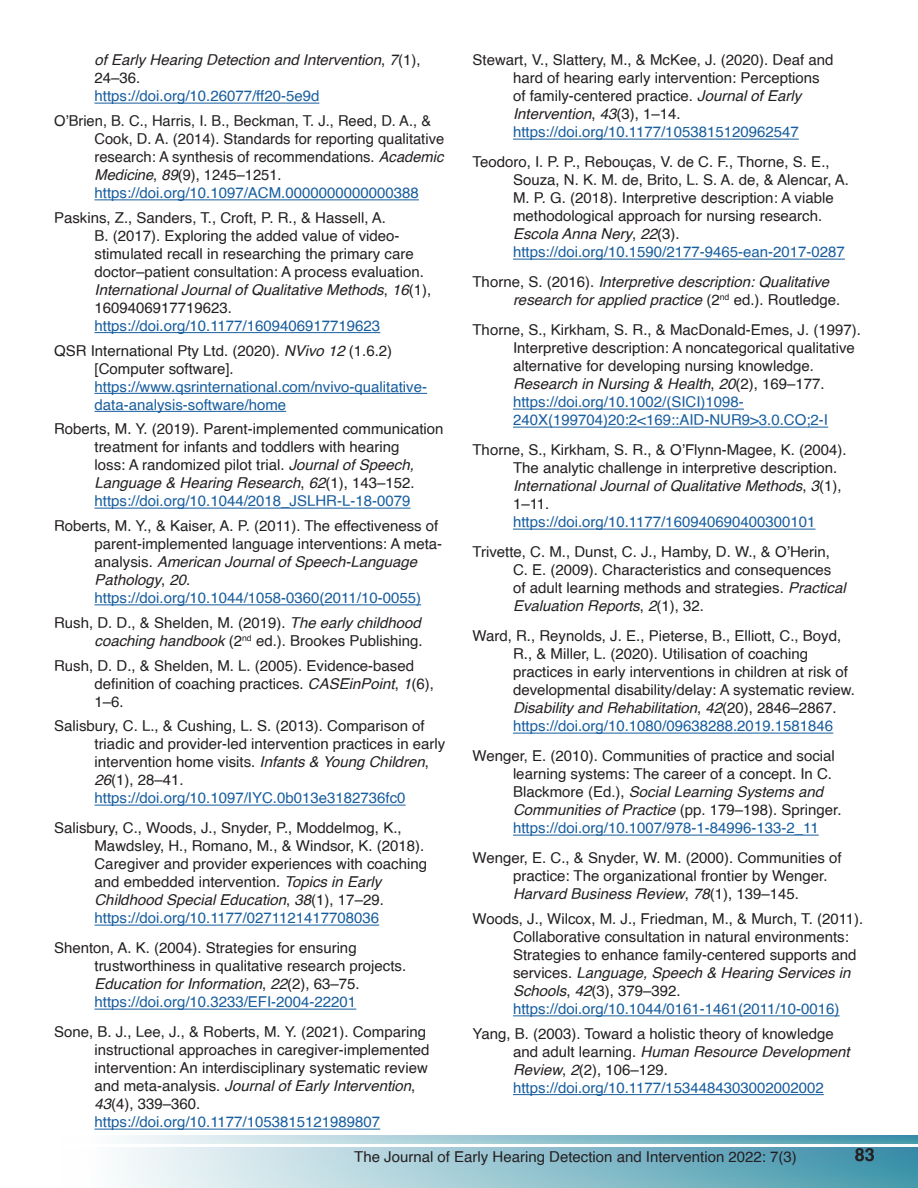
<style>
.page{position:relative;width:918px;height:1188px;background:#fff}
.page>*{position:absolute;margin:0;border:0;box-sizing:border-box;transform-origin:0 0}
.t1{font:700 18px "Helvetica";color:#231f20}
.Bibliography{font:15px/18px "Helvetica";color:#231f20}
.Bibliography-2{font:15px/18px "Helvetica";color:#175d9e}
.Bibliography-3{font:italic 15px/18px "Helvetica";color:#231f20}
.s1{font-style:normal}
.s2{font-style:italic}
.s3{color:#175d9e}
</style>
<div class="page">
<div style="left:61px;top:1148px;width:857px;height:40px;background:linear-gradient(to right,#fff,#3b91a8)"></div>
<svg style="left:122px;top:1136px;width:796px;height:7px;background:#98c5d1"></svg>
<hr style="left:94px;top:103px;width:225px;height:1px;background:#175d9e">
<hr style="left:94px;top:199px;width:325px;height:1px;background:#175d9e">
<hr style="left:94px;top:332px;width:286px;height:1px;background:#175d9e">
<hr style="left:94px;top:393px;width:333px;height:1px;background:#175d9e">
<hr style="left:94px;top:411px;width:192px;height:1px;background:#175d9e">
<hr style="left:94px;top:508px;width:317px;height:1px;background:#175d9e">
<hr style="left:94px;top:604px;width:327px;height:1px;background:#175d9e">
<hr style="left:94px;top:805px;width:312px;height:1px;background:#175d9e">
<hr style="left:94px;top:925px;width:285px;height:1px;background:#175d9e">
<hr style="left:94px;top:1009px;width:262px;height:1px;background:#175d9e">
<hr style="left:94px;top:1129px;width:286px;height:1px;background:#175d9e">
<hr style="left:513px;top:139px;width:286px;height:1px;background:#175d9e">
<hr style="left:513px;top:259px;width:332px;height:1px;background:#175d9e">
<hr style="left:513px;top:409px;width:231px;height:1px;background:#175d9e">
<hr style="left:513px;top:427px;width:315px;height:1px;background:#175d9e">
<hr style="left:513px;top:529px;width:302px;height:1px;background:#175d9e">
<hr style="left:513px;top:733px;width:320px;height:1px;background:#175d9e">
<hr style="left:513px;top:835px;width:306px;height:1px;background:#175d9e">
<hr style="left:513px;top:1015px;width:327px;height:1px;background:#175d9e">
<hr style="left:513px;top:1094px;width:311px;height:1px;background:#175d9e">
<p class="Bibliography-3" style="left:94px;top:51px;width:328px">of Early Hearing Detection and Intervention<span class="s1">,</span> 7<span class="s1">(1),<br>24–36.</span></p>
<p class="Bibliography-2" style="left:94px;top:87px;width:226px">https://doi.org/10.26077/ff20-5e9d</p>
<p class="Bibliography" style="left:94px;top:112px;width:351px;text-indent:-40px">O’Brien, B. C., Harris, I. B., Beckman, T. J., Reed, D. A., &amp; Cook, D. A. (2014). Standards for reporting qualitative research: A synthesis of recommendations. <span class="s2">Academic Medicine</span>, <span class="s2">89</span>(9), 1245–1251.</p>
<p class="Bibliography-2" style="left:94px;top:184px;width:326px">https://doi.org/10.1097/ACM.0000000000000388</p>
<p class="Bibliography" style="left:94px;top:209px;width:338px;text-indent:-40px">Paskins, Z., Sanders, T., Croft, P. R., &amp; Hassell, A.<br>B. (2017). Exploring the added value of video&shy;stimulated recall in researching the primary care doctor–patient consultation: A process evaluation.<br><span class="s2">International Journal of Qualitative Methods</span>, <span class="s2">16</span>(1), 1609406917719623.</p>
<p class="Bibliography-2" style="left:94px;top:317px;width:287px">https://doi.org/10.1177/1609406917719623</p>
<p class="Bibliography" style="left:94px;top:342px;width:299px;text-indent:-40px">QSR International Pty Ltd. (2020). <span class="s2">NVivo 12</span> (1.6.2) [Computer software].</p>
<p class="Bibliography-2" style="left:94px;top:378px;width:334px">https://www.qsrinternational.com/nvivo-qualitative&shy;data-analysis-software/home</p>
<p class="Bibliography" style="left:94px;top:420px;width:351px;text-indent:-40px">Roberts, M. Y. (2019). Parent-implemented communication treatment for infants and toddlers with hearing<br>loss: A randomized pilot trial. <span class="s2">Journal of Speech, Language &amp; Hearing Research</span>, <span class="s2">62</span>(1), 143–152. <span class="s3">https://doi.org/10.1044/2018_JSLHR-L-18-0079</span></p>
<p class="Bibliography" style="left:94px;top:517px;width:349px;text-indent:-40px">Roberts, M. Y., &amp; Kaiser, A. P. (2011). The effectiveness of parent-implemented language interventions: A meta&shy;analysis. <span class="s2">American Journal of Speech-Language Pathology</span>, <span class="s2">20</span>.</p>
<p class="Bibliography-2" style="left:94px;top:589px;width:328px">https://doi.org/10.1044/1058-0360(2011/10-0055)</p>
<p class="Bibliography" style="left:54px;top:614px;width:370px;text-align:right">Rush, D. D., &amp; Shelden, M. (2019). <span class="s2">The early childhood coaching handbook</span> (2<sup>nd</sup> ed.). Brookes Publishing.</p>
<p class="Bibliography" style="left:94px;top:657px;width:341px;text-indent:-40px">Rush, D. D., &amp; Shelden, M. L. (2005). Evidence-based definition of coaching practices. <span class="s2">CASEinPoint</span>, <span class="s2">1</span>(6),<br>1–6.</p>
<p class="Bibliography" style="left:94px;top:717px;width:352px;text-indent:-40px">Salisbury, C. L., &amp; Cushing, L. S. (2013). Comparison of triadic and provider-led intervention practices in early intervention home visits. <span class="s2">Infants &amp; Young Children</span>, <span class="s2">26</span>(1), 28–41.</p>
<p class="Bibliography-2" style="left:94px;top:789px;width:313px">https://doi.org/10.1097/IYC.0b013e3182736fc0</p>
<p class="Bibliography" style="left:94px;top:819px;width:334px;text-indent:-40px">Salisbury, C., Woods, J., Snyder, P., Moddelmog, K., Mawdsley, H., Romano, M., &amp; Windsor, K. (2018).<br>Caregiver and provider experiences with coaching and embedded intervention. <span class="s2">Topics in Early Childhood Special Education</span>, <span class="s2">38</span>(1), 17–29.</p>
<p class="Bibliography-2" style="left:94px;top:909px;width:286px">https://doi.org/10.1177/0271121417708036</p>
<p class="Bibliography" style="left:94px;top:939px;width:313px;text-indent:-40px">Shenton, A. K. (2004). Strategies for ensuring trustworthiness in qualitative research projects.<br><span class="s2">Education for Information</span>, <span class="s2">22</span>(2), 63–75.</p>
<p class="Bibliography-2" style="left:94px;top:993px;width:263px">https://doi.org/10.3233/EFI-2004-22201</p>
<p class="Bibliography" style="left:94px;top:1023px;width:337px;text-indent:-40px">Sone, B. J., Lee, J., &amp; Roberts, M. Y. (2021). Comparing instructional approaches in caregiver-implemented intervention: An interdisciplinary systematic review and meta-analysis. <span class="s2">Journal of Early Intervention</span>, <span class="s2">43</span>(4), 339–360.</p>
<p class="Bibliography-2" style="left:94px;top:1113px;width:287px">https://doi.org/10.1177/1053815121989807</p>
<p class="Bibliography" style="left:513px;top:51px;width:322px;text-indent:-40px">Stewart, V., Slattery, M., &amp; McKee, J. (2020). Deaf and hard of hearing early intervention: Perceptions of family-centered practice. <span class="s2">Journal of Early Intervention</span>, <span class="s2">43</span>(3), 1–14.</p>
<p class="Bibliography-2" style="left:513px;top:123px;width:287px">https://doi.org/10.1177/1053815120962547</p>
<p class="Bibliography" style="left:513px;top:153px;width:338px;text-indent:-40px">Teodoro, I. P. P., Rebouças, V. de C. F., Thorne, S. E., Souza, N. K. M. de, Brito, L. S. A. de, &amp; Alencar, A.<br>M. P. G. (2018). Interpretive description: A viable methodological approach for nursing research.<br><span class="s2">Escola Anna Nery</span>, <span class="s2">22</span>(3).</p>
<p class="Bibliography-2" style="left:513px;top:243px;width:333px">https://doi.org/10.1590/2177-9465-ean-2017-0287</p>
<p class="Bibliography-3" style="left:513px;top:273px;width:329px;text-indent:-40px"><span class="s1">Thorne, S. (2016).</span> Interpretive description: Qualitative research for applied practice <span class="s1">(2</span><sup>nd</sup> <span class="s1">ed.). Routledge.</span></p>
<p class="Bibliography" style="left:513px;top:321px;width:349px;text-indent:-40px">Thorne, S., Kirkham, S. R., &amp; MacDonald-Emes, J. (1997).<br>Interpretive description: A noncategorical qualitative alternative for developing nursing knowledge.<br><span class="s2">Research in Nursing &amp; Health</span>, <span class="s2">20</span>(2), 169–177.</p>
<p class="Bibliography-2" style="left:513px;top:393px;width:317px">https://doi.org/10.1002/(SICI)1098-<br>240X(199704)20:2&lt;169::AID-NUR9&gt;3.0.CO;2-I</p>
<p class="Bibliography" style="left:513px;top:441px;width:335px;text-indent:-40px">Thorne, S., Kirkham, S. R., &amp; O’Flynn-Magee, K. (2004).<br>The analytic challenge in interpretive description.<br><span class="s2">International Journal of Qualitative Methods</span>, <span class="s2">3</span>(1), 1–11.</p>
<p class="Bibliography-2" style="left:513px;top:513px;width:304px">https://doi.org/10.1177/160940690400300101</p>
<p class="Bibliography" style="left:513px;top:543px;width:334px;text-indent:-40px">Trivette, C. M., Dunst, C. J., Hamby, D. W., &amp; O’Herin, C. E. (2009). Characteristics and consequences of adult learning methods and strategies. <span class="s2">Practical Evaluation Reports</span>, <span class="s2">2</span>(1), 32.</p>
<p class="Bibliography" style="left:513px;top:627px;width:343px;text-indent:-40px">Ward, R., Reynolds, J. E., Pieterse, B., Elliott, C., Boyd, R., &amp; Miller, L. (2020). Utilisation of coaching practices in early interventions in children at risk of developmental disability/delay: A systematic review.<br><span class="s2">Disability and Rehabilitation</span>, <span class="s2">42</span>(20), 2846–2867. <span class="s3">https://doi.org/10.1080/09638288.2019.1581846</span></p>
<p class="Bibliography" style="left:513px;top:747px;width:330px;text-indent:-40px">Wenger, E. (2010). Communities of practice and social learning systems: The career of a concept. In C.<br>Blackmore (Ed.), <span class="s2">Social Learning Systems and Communities of Practice</span> (pp. 179–198). Springer. <span class="s3">https://doi.org/10.1007/978-1-84996-133-2_11</span></p>
<p class="Bibliography" style="left:513px;top:849px;width:330px;text-indent:-40px">Wenger, E. C., &amp; Snyder, W. M. (2000). Communities of practice: The organizational frontier by Wenger.<br><span class="s2">Harvard Business Review</span>, <span class="s2">78</span>(1), 139–145.</p>
<p class="Bibliography" style="left:513px;top:910px;width:352px;text-indent:-40px">Woods, J., Wilcox, M. J., Friedman, M., &amp; Murch, T. (2011).<br>Collaborative consultation in natural environments:<br>Strategies to enhance family-centered supports and services. <span class="s2">Language, Speech &amp; Hearing Services in Schools</span>, <span class="s2">42</span>(3), 379–392.</p>
<p class="Bibliography-2" style="left:513px;top:1000px;width:328px">https://doi.org/10.1044/0161-1461(2011/10-0016)</p>
<p class="Bibliography" style="left:513px;top:1025px;width:338px;text-indent:-40px">Yang, B. (2003). Toward a holistic theory of knowledge and adult learning. <span class="s2">Human Resource Development<br>Review</span>, <span class="s2">2</span>(2), 106–129.</p>
<p class="Bibliography-2" style="left:513px;top:1079px;width:312px">https://doi.org/10.1177/1534484303002002002</p>
<p class="Bibliography" style="left:354px;top:1148px;width:444px">The Journal of Early Hearing Detection and Intervention 2022: 7(3)</p>
<p class="t1" style="left:855px;top:1140px;width:22px">83</p>
</div>
